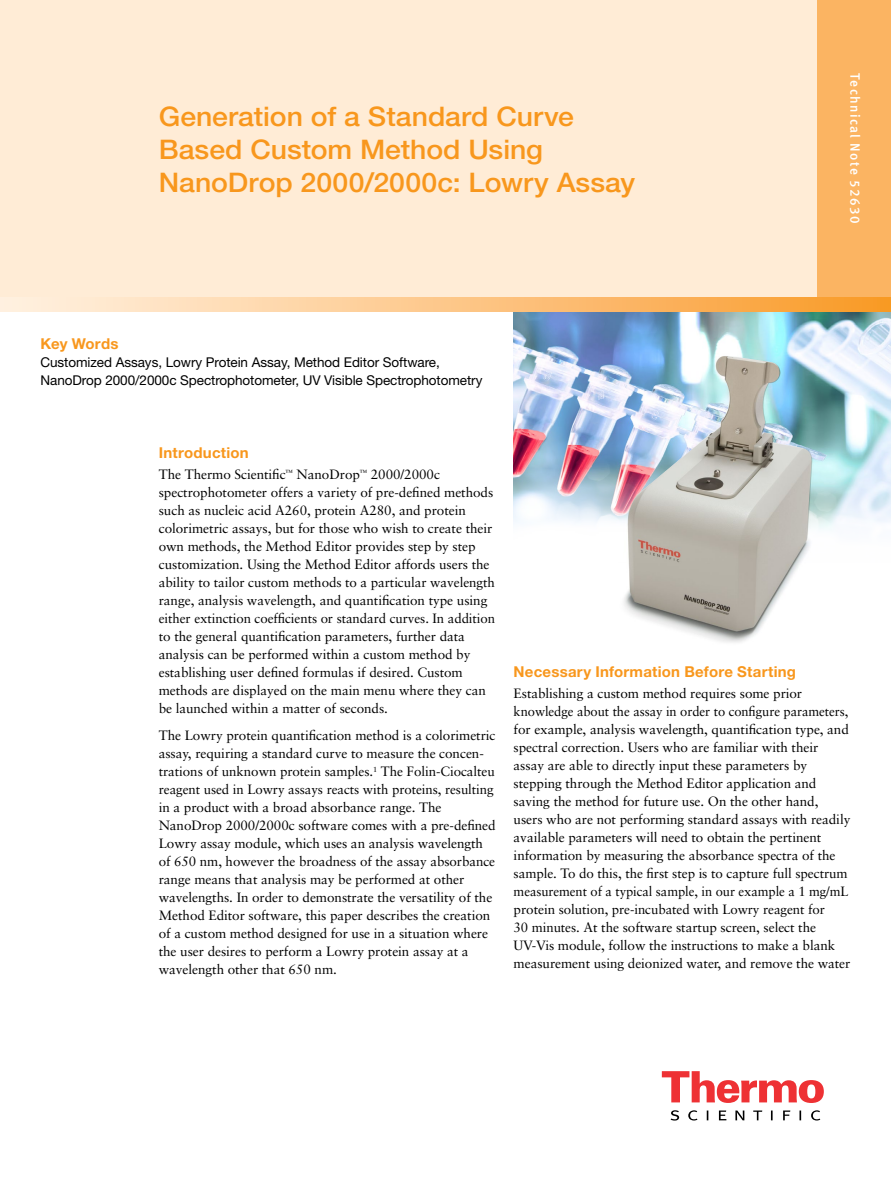
<style>
.page{position:relative;width:891px;height:1188px;background:#fff}
.page>*{position:absolute;margin:0;border:0;box-sizing:border-box;transform-origin:0 0}
.t1{font:500 27px/33px "Helvetica Neue";color:#f8971d;scale:1.05 1}
.t2{font:700 15px "Helvetica Neue";letter-spacing:.015em;color:#f8971d}
.t3{font:13.5px/18px "Sabon";letter-spacing:-.005em;color:#000}
.t4{font:13.5px/18px "Helvetica Neue";letter-spacing:-.005em;color:#000}
.t5{font:13.5px "Meta Medium LF";letter-spacing:.1em;color:#fff}
</style>
<div class="page">
<img style="left:514px;top:312px;width:377px;height:215px">
<div style="left:0;top:0;width:891px;height:297px;background:#ffecd6"></div>
<div style="left:817px;top:0;width:74px;height:297px;background:#fbb462"></div>
<svg style="left:662px;top:1071px;width:162px;height:32px"></svg>
<svg style="left:671px;top:1110px;width:149px;height:11px"></svg>
<svg style="left:0;top:297px;width:891px;height:15px;background:#fcc788"></svg>
<img style="left:606px;top:339px;width:226px;height:304px">
<img style="left:628px;top:356px;width:184px;height:238px">
<h1 class="t1" style="left:159px;top:100px;width:455px">Generation of a Standard Curve<br>Based Custom Method Using<br>NanoDrop 2000/2000c: Lowry Assay</h1>
<p class="t2" style="left:40px;top:335px;width:80px">Key Words</p>
<p class="t4" style="left:40px;top:353px;width:443px">Customized Assays, Lowry Protein Assay, Method Editor Software,<br>NanoDrop 2000/2000c Spectrophotometer, UV Visible Spectrophotometry</p>
<p class="t5" style="left:863px;top:73px;width:152px;rotate:90deg">Technical Note 52630</p>
<p class="t2" style="left:159px;top:443px;width:92px">Introduction</p>
<p class="t3" style="left:159px;top:465px;width:338px">The Thermo Scientific<sup>™</sup> NanoDrop<sup>™</sup> 2000/2000c spectrophotometer offers a variety of pre-defined methods such as nucleic acid A260, protein A280, and protein colorimetric assays, but for those who wish to create their own methods, the Method Editor provides step by step customization. Using the Method Editor affords users the ability to tailor custom methods to a particular wavelength range, analysis wavelength, and quantification type using either extinction coefficients or standard curves. In addition to the general quantification parameters, further data analysis can be performed within a custom method by establishing user defined formulas if desired. Custom methods are displayed on the main menu where they can be launched within a matter of seconds.</p>
<p class="t3" style="left:159px;top:726px;width:338px">The Lowry protein quantification method is a colorimetric assay, requiring a standard curve to measure the concen&shy;trations of unknown protein samples.<sup>1</sup> The Folin-Ciocalteu reagent used in Lowry assays reacts with proteins, resulting in a product with a broad absorbance range. The NanoDrop 2000/2000c software comes with a pre-defined Lowry assay module, which uses an analysis wavelength of 650 nm, however the broadness of the assay absorbance range means that analysis may be performed at other wavelengths. In order to demonstrate the versatility of the Method Editor software, this paper describes the creation of a custom method designed for use in a situation where the user desires to perform a Lowry protein assay at a wavelength other that 650 nm.</p>
<p class="t2" style="left:514px;top:663px;width:284px">Necessary Information Before Starting</p>
<p class="t3" style="left:514px;top:684px;width:338px">Establishing a custom method requires some prior knowledge about the assay in order to configure parameters, for example, analysis wavelength, quantification type, and spectral correction. Users who are familiar with their assay are able to directly input these parameters by stepping through the Method Editor application and saving the method for future use. On the other hand, users who are not performing standard assays with readily available parameters will need to obtain the pertinent information by measuring the absorbance spectra of the sample. To do this, the first step is to capture full spectrum measurement of a typical sample, in our example a 1 mg/mL protein solution, pre-incubated with Lowry reagent for<br>30 minutes. At the software startup screen, select the UV-Vis module, follow the instructions to make a blank measurement using deionized water, and remove the water</p>
</div>
